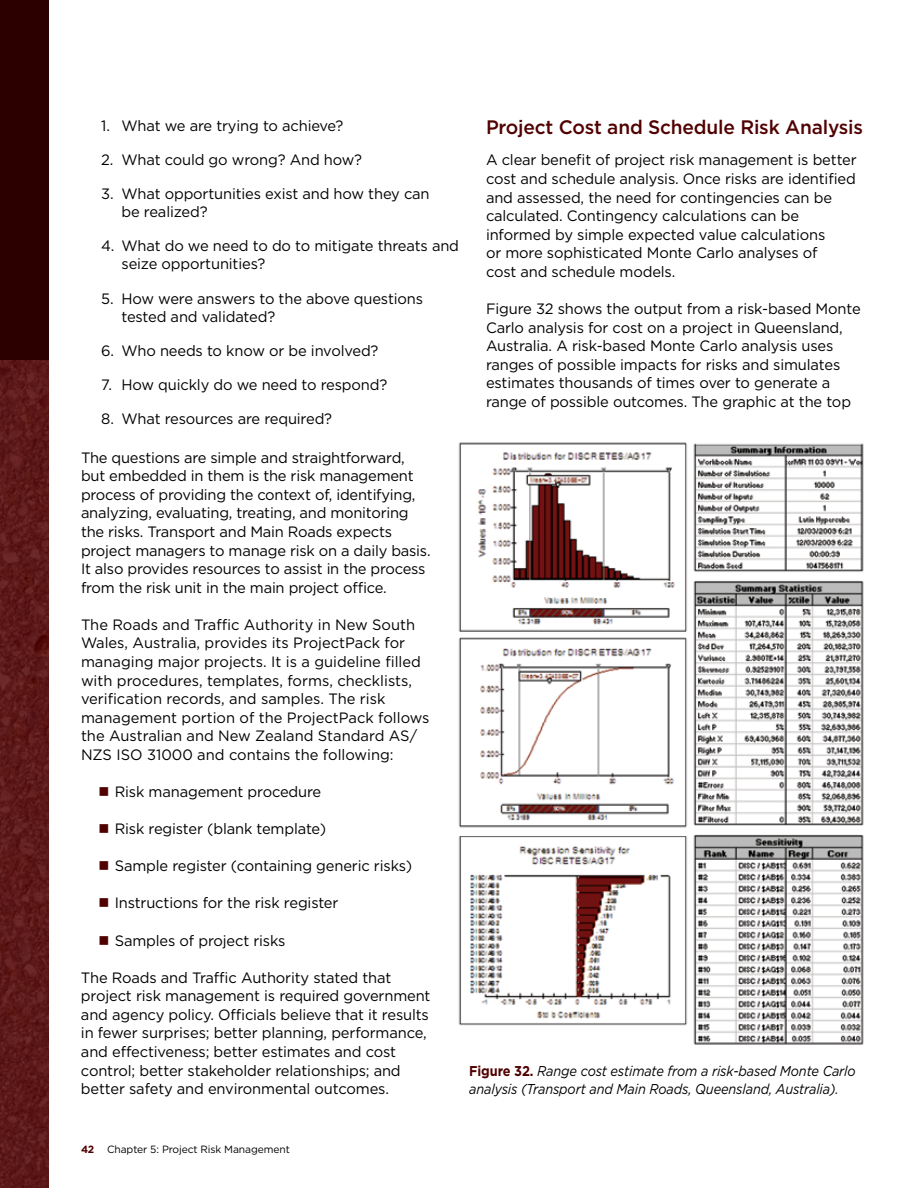
<style>
.page{position:relative;width:918px;height:1188px;background:#fff}
.page>*{position:absolute;margin:0;border:0;box-sizing:border-box;transform-origin:0 0}
.t1{font:500 19.5px "Gotham";letter-spacing:-.01em;color:#510000}
.t2{font:15px/18.6px "Gotham";letter-spacing:-.01em;color:#000}
.t3{font:italic 14.25px/18.6px "Gotham";letter-spacing:-.01em;color:#000;scale:.9 1}
.t4{font:10.5px "Gotham";letter-spacing:-.01em;color:#000}
.s1{font-weight:700;font-style:normal;color:#510000}
.s2{font-weight:700;color:#510000}
</style>
<div class="page">
<img style="left:0;top:359px;width:49px;height:829px">
<div style="left:0;top:0;width:49px;height:359px;background:#2d0000"></div>
<img style="left:458px;top:442px;width:406px;height:603px">
<p class="t2" style="left:101px;top:116px;width:244px">1. What we are trying to achieve?</p>
<p class="t2" style="left:101px;top:150px;width:262px">2. What could go wrong? And how?</p>
<p class="t2" style="left:122px;top:185px;width:310px;line-height:18px;text-indent:-20px">3. What opportunities exist and how they can be realized?</p>
<p class="t2" style="left:122px;top:237px;width:339px;line-height:18px;text-indent:-20px">4. What do we need to do to mitigate threats and seize opportunities?</p>
<p class="t2" style="left:122px;top:289px;width:303px;line-height:18px;text-indent:-20px">5. How were answers to the above questions tested and validated?</p>
<p class="t2" style="left:101px;top:341px;width:279px">6. Who needs to know or be involved?</p>
<p class="t2" style="left:101px;top:375px;width:288px">7. How quickly do we need to respond?</p>
<p class="t2" style="left:101px;top:409px;width:232px">8. What resources are required?</p>
<p class="t2" style="left:81px;top:448px;width:351px">The questions are simple and straightforward, but embedded in them is the risk management process of providing the context of, identifying, analyzing, evaluating, treating, and monitoring the risks. Transport and Main Roads expects project managers to manage risk on a daily basis.<br>It also provides resources to assist in the process from the risk unit in the main project office.</p>
<p class="t2" style="left:81px;top:615px;width:350px">The Roads and Traffic Authority in New South Wales, Australia, provides its ProjectPack for managing major projects. It is a guideline filled with procedures, templates, forms, checklists, verification records, and samples. The risk management portion of the ProjectPack follows the Australian and New Zealand Standard AS/ NZS ISO 31000 and contains the following:</p>
<p class="t2" style="left:115px;top:782px;width:208px">Risk management procedure</p>
<p class="t2" style="left:115px;top:819px;width:213px">Risk register (blank template)</p>
<p class="t2" style="left:115px;top:856px;width:299px">Sample register (containing generic risks)</p>
<p class="t2" style="left:115px;top:894px;width:225px">Instructions for the risk register</p>
<p class="t2" style="left:115px;top:931px;width:172px">Samples of project risks</p>
<p class="t2" style="left:81px;top:968px;width:351px">The Roads and Traffic Authority stated that project risk management is required government and agency policy. Officials believe that it results in fewer surprises; better planning, performance, and effectiveness; better estimates and cost control; better stakeholder relationships; and better safety and environmental outcomes.</p>
<h1 class="t1" style="left:486px;top:115px;width:379px">Project Cost and Schedule Risk Analysis</h1>
<p class="t2" style="left:486px;top:151px;width:372px">A clear benefit of project risk management is better cost and schedule analysis. Once risks are identified and assessed, the need for contingencies can be calculated. Contingency calculations can be informed by simple expected value calculations<br>or more sophisticated Monte Carlo analyses of<br>cost and schedule models.</p>
<p class="t2" style="left:486px;top:299px;width:376px">Figure 32 shows the output from a risk-based Monte Carlo analysis for cost on a project in Queensland, Australia. A risk-based Monte Carlo analysis uses ranges of possible impacts for risks and simulates estimates thousands of times over to generate a range of possible outcomes. The graphic at the top</p>
<p class="t3" style="left:469px;top:1061px;width:431px"><span class="s1">Figure 32.</span> Range cost estimate from a risk-based Monte Carlo analysis (Transport and Main Roads, Queensland, Australia).</p>
<p class="t4" style="left:81px;top:1143px;width:210px"><span class="s2">42</span> Chapter 5: Project Risk Management</p>
</div>
